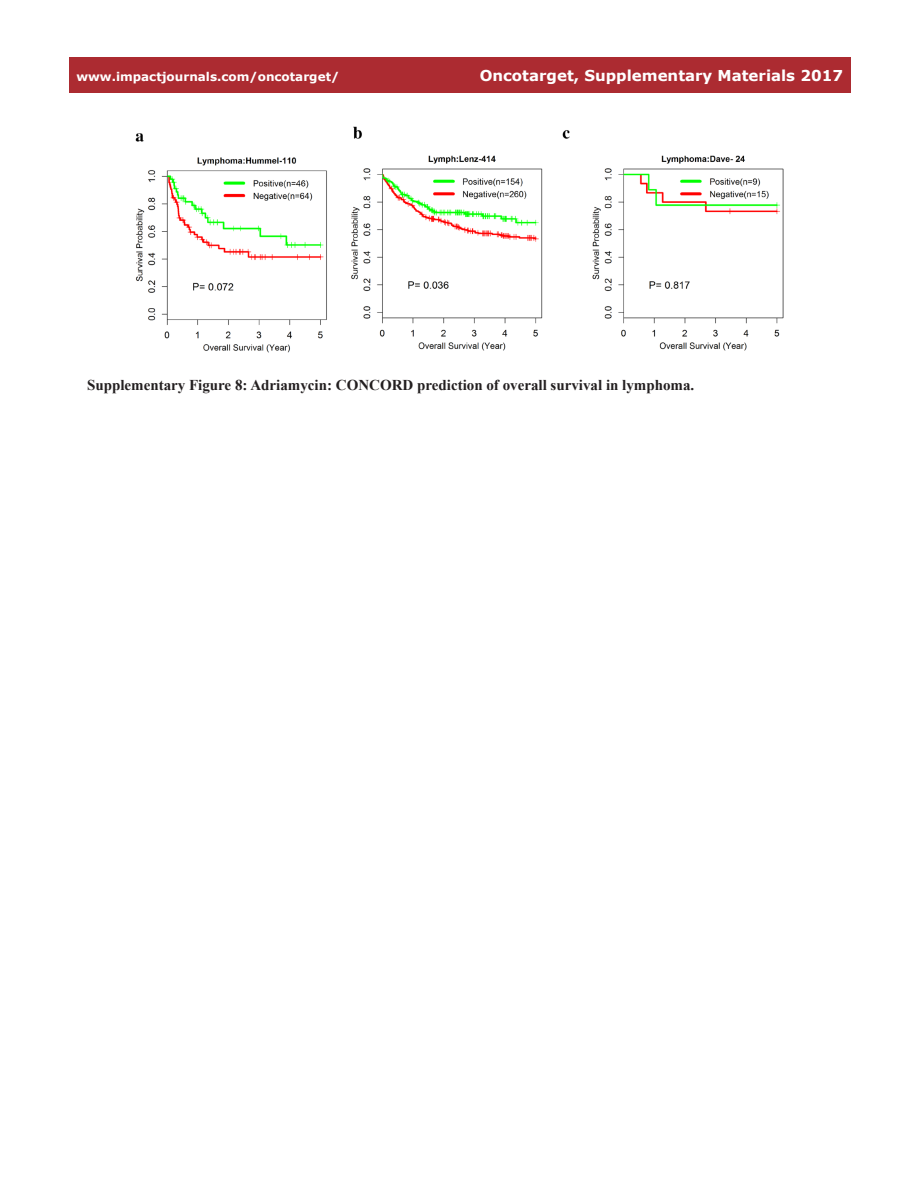
<style>
.page{position:relative;width:918px;height:1188px;background:#fff}
.page>*{position:absolute;margin:0;border:0;box-sizing:border-box;transform-origin:0 0}
.figuretext{font:700 15px "Times New Roman";color:#231f20}
.t1{font:700 15px "Verdana";color:#fff}
.t2{font:700 12px "Verdana";color:#fff}
</style>
<div class="page">
<div style="left:69px;top:57px;width:781px;height:36px;background:#ac2b31"></div>
<img style="left:136px;top:126px;width:648px;height:227px">
<p class="t2" style="left:76px;top:68px;width:264px">www.impactjournals.com/oncotarget/</p>
<p class="t1" style="left:480px;top:65px;width:365px">Oncotarget, Supplementary Materials 2017</p>
<p class="figuretext" style="left:87px;top:375px;width:609px">Supplementary Figure 8: Adriamycin: CONCORD prediction of overall survival in lymphoma.</p>
</div>
